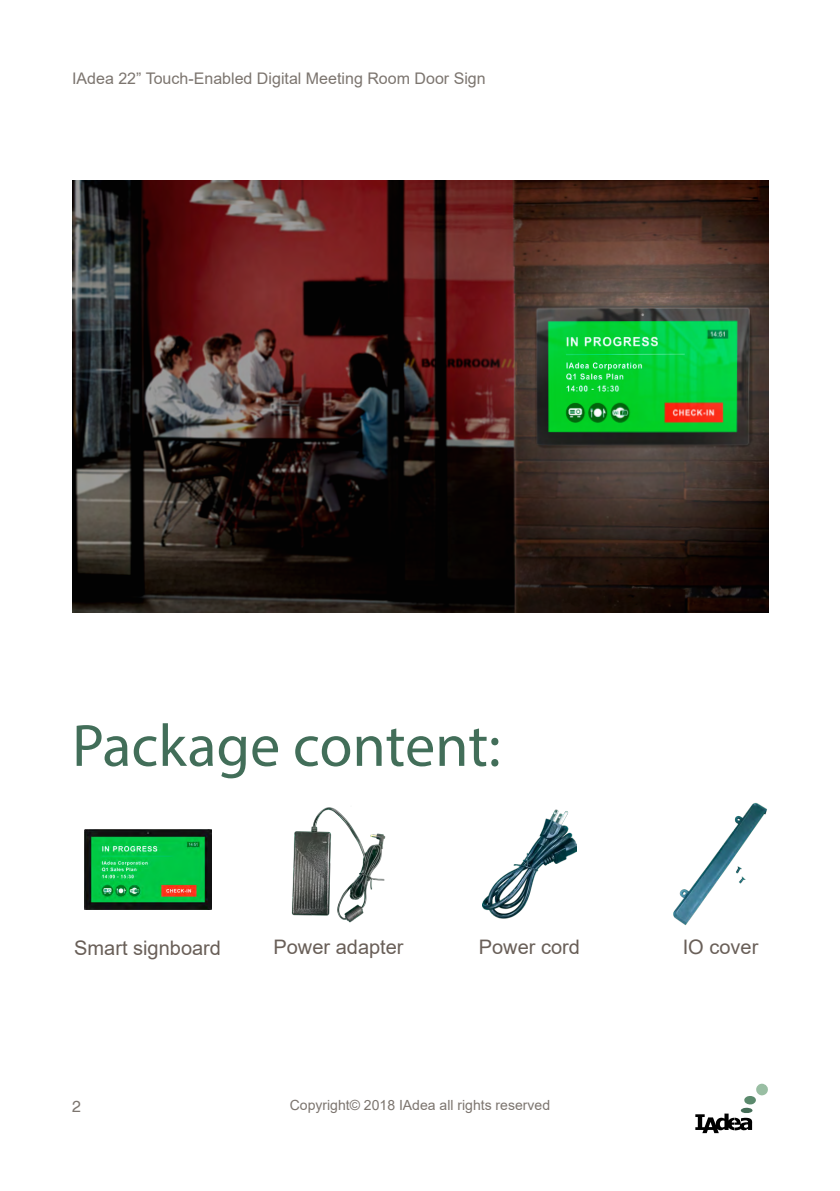
<style>
.page{position:relative;width:840px;height:1191px;background:#fff}
.page>*{position:absolute;margin:0;border:0;box-sizing:border-box;transform-origin:0 0}
.t1{font:60px "Myriad Pro";color:#426e59}
.t2{font:20px "Arial";color:#695f58}
.t3{font:16px "Arial";color:#7c756f}
.t4{font:16px "Helvetica";color:#7c756f}
.t5{font:14px "Arial";color:#7c756f}
</style>
<div class="page">
<svg style="left:695px;top:1083px;width:73px;height:50px"></svg>
<img style="left:72px;top:180px;width:695px;height:432px">
<img style="left:84px;top:830px;width:127px;height:79px">
<img style="left:291px;top:807px;width:95px;height:116px">
<img style="left:482px;top:809px;width:94px;height:110px">
<img style="left:673px;top:802px;width:94px;height:124px">
<p class="t3" style="left:72px;top:67px;width:415px">IAdea 22” Touch-Enabled Digital Meeting Room Door Sign</p>
<h1 class="t1" style="left:72px;top:708px;width:430px">Package content:</h1>
<p class="t2" style="left:74px;top:934px;width:148px">Smart signboard</p>
<p class="t2" style="left:273px;top:933px;width:132px">Power adapter</p>
<p class="t2" style="left:478px;top:933px;width:103px">Power cord</p>
<p class="t2" style="left:682px;top:933px;width:77px">IO cover</p>
<p class="t4" style="left:72px;top:1097px;width:10px">2</p>
<p class="t5" style="left:289px;top:1095px;width:262px">Copyright© 2018 IAdea all rights reserved</p>
</div>
